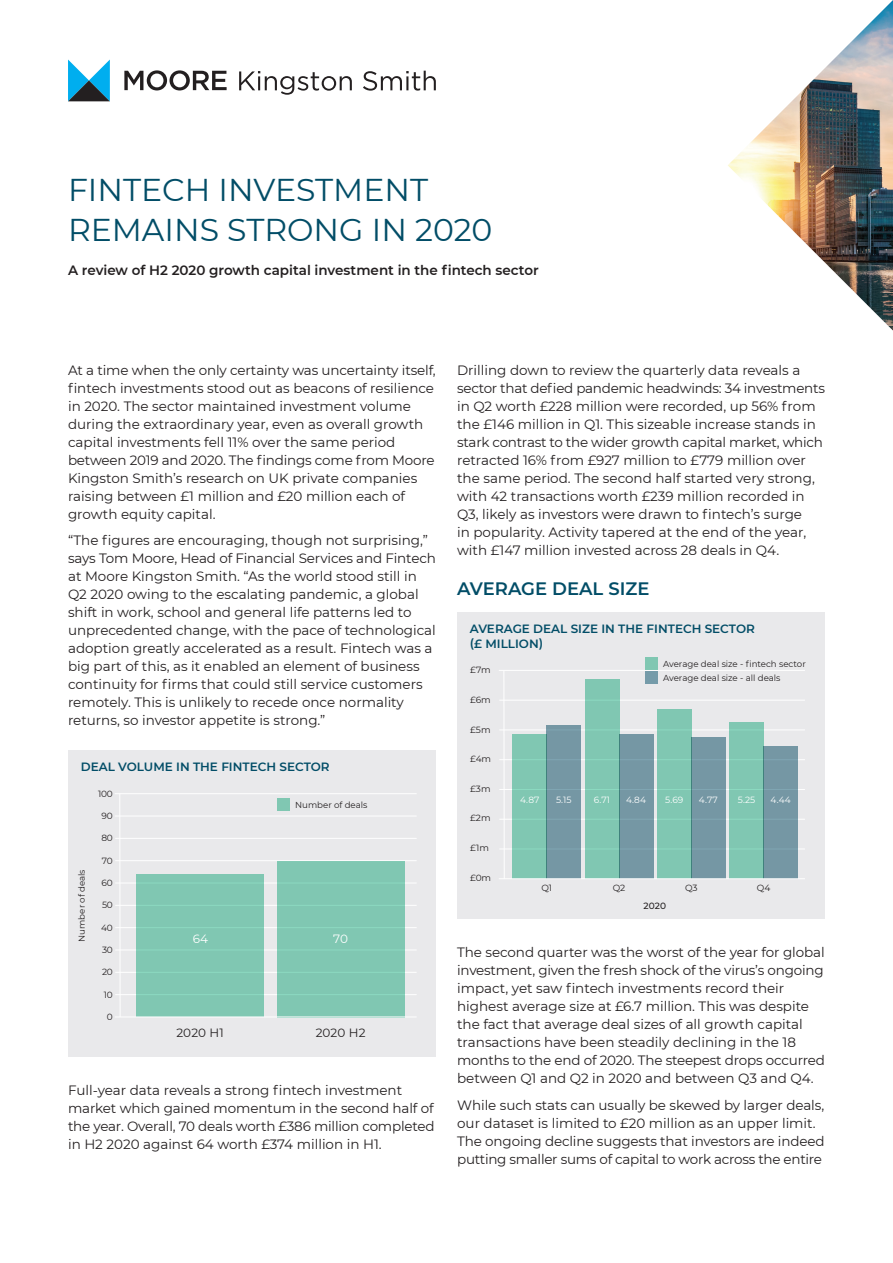
<style>
.page{position:relative;width:893px;height:1263px;background:#fff}
.page>*{position:absolute;margin:0;border:0;box-sizing:border-box;transform-origin:0 0}
.t1{font:31.5px/40.5px "Montserrat";color:#024d67}
.t2{font:600 18px "Montserrat";color:#024d67}
.Body{font:13.5px/18px "Montserrat";color:#231f20}
.Intro{font:600 13.5px "Montserrat";color:#231f20}
.t3{font:600 12px "Montserrat";color:#024d67}
.t4{font:12px "Montserrat";letter-spacing:.005em;color:#231f20}
.t5{font:12px "Montserrat";color:#fff}
.t6{font:9px "Montserrat";letter-spacing:-.02em;color:#231f20}
.t7{font:9px "Montserrat";letter-spacing:.01em;color:#fff}
.t8{font:500 9px "Montserrat";color:#231f20}
.Body-2{font:8.7px "Montserrat";color:#231f20}
</style>
<div class="page">
<img style="left:728px;top:0;width:165px;height:331px">
<svg style="left:239px;top:71px;width:113px;height:24px"></svg>
<svg style="left:363px;top:71px;width:73px;height:20px"></svg>
<svg style="left:68px;top:60px;width:42px;height:41px"></svg>
<svg style="left:124px;top:70px;width:103px;height:20px"></svg>
<div style="left:68px;top:751px;width:368px;height:306px;background:#e9e9eb"></div>
<hr style="left:115px;top:838px;width:302px;height:1px;background:#fff">
<hr style="left:115px;top:860px;width:302px;height:1px;background:#fff">
<hr style="left:115px;top:883px;width:302px;height:1px;background:#fff">
<hr style="left:115px;top:905px;width:302px;height:1px;background:#fff">
<hr style="left:115px;top:927px;width:302px;height:1px;background:#fff">
<hr style="left:115px;top:949px;width:302px;height:1px;background:#fff">
<hr style="left:115px;top:972px;width:302px;height:1px;background:#fff">
<hr style="left:115px;top:994px;width:302px;height:1px;background:#fff">
<hr style="left:119px;top:794px;width:1px;height:223px;background:#fff">
<hr style="left:115px;top:816px;width:302px;height:1px;background:#fff">
<hr style="left:115px;top:793px;width:302px;height:1px;background:#fff">
<div style="left:277px;top:798px;width:13px;height:13px;background:#80c7b2"></div>
<div style="left:277px;top:861px;width:127px;height:156px;background:#80c7b2"></div>
<div style="left:137px;top:874px;width:127px;height:143px;background:#80c7b2"></div>
<hr style="left:115px;top:1016px;width:302px;height:1px;background:#fff">
<div style="left:457px;top:612px;width:368px;height:307px;background:#e9e9eb"></div>
<hr style="left:499px;top:729px;width:306px;height:1px;background:#fff">
<hr style="left:499px;top:700px;width:306px;height:1px;background:#fff">
<hr style="left:499px;top:759px;width:306px;height:1px;background:#fff">
<hr style="left:499px;top:789px;width:306px;height:1px;background:#fff">
<hr style="left:499px;top:819px;width:306px;height:1px;background:#fff">
<hr style="left:499px;top:849px;width:306px;height:1px;background:#fff">
<hr style="left:503px;top:671px;width:2px;height:208px;background:#fff">
<hr style="left:499px;top:670px;width:306px;height:1px;background:#fff">
<div style="left:513px;top:734px;width:34px;height:145px;background:#80c7b2"></div>
<div style="left:645px;top:671px;width:13px;height:13px;background:#759ba9"></div>
<div style="left:645px;top:657px;width:13px;height:12px;background:#80c7b2"></div>
<div style="left:547px;top:725px;width:34px;height:154px;background:#7597a4"></div>
<div style="left:585px;top:679px;width:34px;height:200px;background:#80c7b2"></div>
<div style="left:619px;top:735px;width:34px;height:144px;background:#7597a4"></div>
<div style="left:657px;top:709px;width:34px;height:170px;background:#80c7b2"></div>
<div style="left:691px;top:737px;width:34px;height:142px;background:#7597a4"></div>
<div style="left:730px;top:722px;width:34px;height:157px;background:#80c7b2"></div>
<div style="left:764px;top:746px;width:34px;height:133px;background:#7597a4"></div>
<hr style="left:499px;top:878px;width:306px;height:1px;background:#fff">
<p class="t1" style="left:68px;top:168px;width:426px">FINTECH INVESTMENT<br>REMAINS STRONG IN 2020</p>
<p class="Intro" style="left:68px;top:261px;width:472px">A review of H2 2020 growth capital investment in the fintech sector</p>
<p class="Body" style="left:68px;top:360px;width:369px">At a time when the only certainty was uncertainty itself, fintech investments stood out as beacons of resilience in 2020. The sector maintained investment volume during the extraordinary year, even as overall growth capital investments fell 11% over the same period between 2019 and 2020. The findings come from Moore Kingston Smith’s research on UK private companies raising between £1 million and £20 million each of growth equity capital.</p>
<p class="Body" style="left:68px;top:531px;width:369px">“The figures are encouraging, though not surprising,” says Tom Moore, Head of Financial Services and Fintech at Moore Kingston Smith. “As the world stood still in Q2 2020 owing to the escalating pandemic, a global shift in work, school and general life patterns led to unprecedented change, with the pace of technological adoption greatly accelerated as a result. Fintech was a big part of this, as it enabled an element of business continuity for firms that could still service customers remotely. This is unlikely to recede once normality returns, so investor appetite is strong.”</p>
<h2 class="t3" style="left:81px;top:758px;width:250px">DEAL VOLUME IN THE FINTECH SECTOR</h2>
<p class="Body-2" style="left:76px;top:941px;width:74px;rotate:-90deg">Number of deals</p>
<p class="t6" style="left:98px;top:787px;width:16px">100</p>
<p class="t6" style="left:102px;top:809px;width:13px">90</p>
<p class="t6" style="left:101px;top:832px;width:13px">80</p>
<p class="t6" style="left:102px;top:854px;width:12px">70</p>
<p class="t6" style="left:102px;top:876px;width:13px">60</p>
<p class="t6" style="left:102px;top:899px;width:12px">50</p>
<p class="t6" style="left:101px;top:921px;width:13px">40</p>
<p class="t6" style="left:102px;top:943px;width:12px">30</p>
<p class="t6" style="left:102px;top:966px;width:12px">20</p>
<p class="t6" style="left:104px;top:988px;width:11px">10</p>
<p class="t6" style="left:107px;top:1010px;width:7px">0</p>
<p class="Body-2" style="left:295px;top:799px;width:74px">Number of deals</p>
<p class="t5" style="left:193px;top:931px;width:17px">64</p>
<p class="t5" style="left:333px;top:931px;width:16px">70</p>
<p class="t4" style="left:176px;top:1024px;width:49px">2020 H1</p>
<p class="t4" style="left:316px;top:1024px;width:51px">2020 H2</p>
<p class="Body" style="left:68px;top:1081px;width:368px">Full-year data reveals a strong fintech investment market which gained momentum in the second half of the year. Overall, 70 deals worth £386 million completed in H2 2020 against 64 worth £374 million in H1.</p>
<p class="Body" style="left:457px;top:360px;width:369px">Drilling down to review the quarterly data reveals a sector that defied pandemic headwinds: 34 investments in Q2 worth £228 million were recorded, up 56% from the £146 million in Q1. This sizeable increase stands in stark contrast to the wider growth capital market, which retracted 16% from £927 million to £779 million over the same period. The second half started very strong, with 42 transactions worth £239 million recorded in Q3, likely as investors were drawn to fintech’s surge<br>in popularity. Activity tapered at the end of the year, with £147 million invested across 28 deals in Q4.</p>
<h2 class="t2" style="left:457px;top:576px;width:194px">AVERAGE DEAL SIZE</h2>
<h2 class="t3" style="left:470px;top:620px;width:287px">AVERAGE DEAL SIZE IN THE FINTECH SECTOR</h2>
<h2 class="t3" style="left:470px;top:635px;width:75px">(£ MILLION)</h2>
<p class="t6" style="left:470px;top:664px;width:22px">£7m</p>
<p class="t6" style="left:470px;top:694px;width:22px">£6m</p>
<p class="t6" style="left:470px;top:723px;width:22px">£5m</p>
<p class="t6" style="left:470px;top:753px;width:22px">£4m</p>
<p class="t6" style="left:470px;top:782px;width:22px">£3m</p>
<p class="t6" style="left:470px;top:812px;width:22px">£2m</p>
<p class="t6" style="left:470px;top:842px;width:20px">£1m</p>
<p class="t6" style="left:470px;top:871px;width:22px">£0m</p>
<p class="t8" style="left:644px;top:899px;width:24px">2020</p>
<p class="Body-2" style="left:663px;top:657px;width:144px">Average deal size - fintech sector</p>
<p class="Body-2" style="left:663px;top:672px;width:119px">Average deal size - all deals</p>
<p class="t7" style="left:520px;top:793px;width:21px">4.87</p>
<p class="t7" style="left:556px;top:793px;width:17px">5.15</p>
<p class="t7" style="left:594px;top:793px;width:18px">6.71</p>
<p class="t7" style="left:626px;top:793px;width:22px">4.84</p>
<p class="t7" style="left:665px;top:793px;width:20px">5.69</p>
<p class="t7" style="left:699px;top:793px;width:20px">4.77</p>
<p class="t7" style="left:738px;top:793px;width:19px">5.25</p>
<p class="t7" style="left:771px;top:793px;width:22px">4.44</p>
<p class="t6" style="left:541px;top:882px;width:12px">Q1</p>
<p class="t6" style="left:685px;top:882px;width:14px">Q3</p>
<p class="t6" style="left:757px;top:882px;width:15px">Q4</p>
<p class="t6" style="left:613px;top:882px;width:14px">Q2</p>
<p class="Body" style="left:457px;top:943px;width:369px">The second quarter was the worst of the year for global investment, given the fresh shock of the virus’s ongoing impact, yet saw fintech investments record their highest average size at £6.7 million. This was despite the fact that average deal sizes of all growth capital transactions have been steadily declining in the 18 months to the end of 2020. The steepest drops occurred between Q1 and Q2 in 2020 and between Q3 and Q4.</p>
<p class="Body" style="left:457px;top:1095px;width:369px">While such stats can usually be skewed by larger deals, our dataset is limited to £20 million as an upper limit.<br>The ongoing decline suggests that investors are indeed putting smaller sums of capital to work across the entire</p>
</div>
